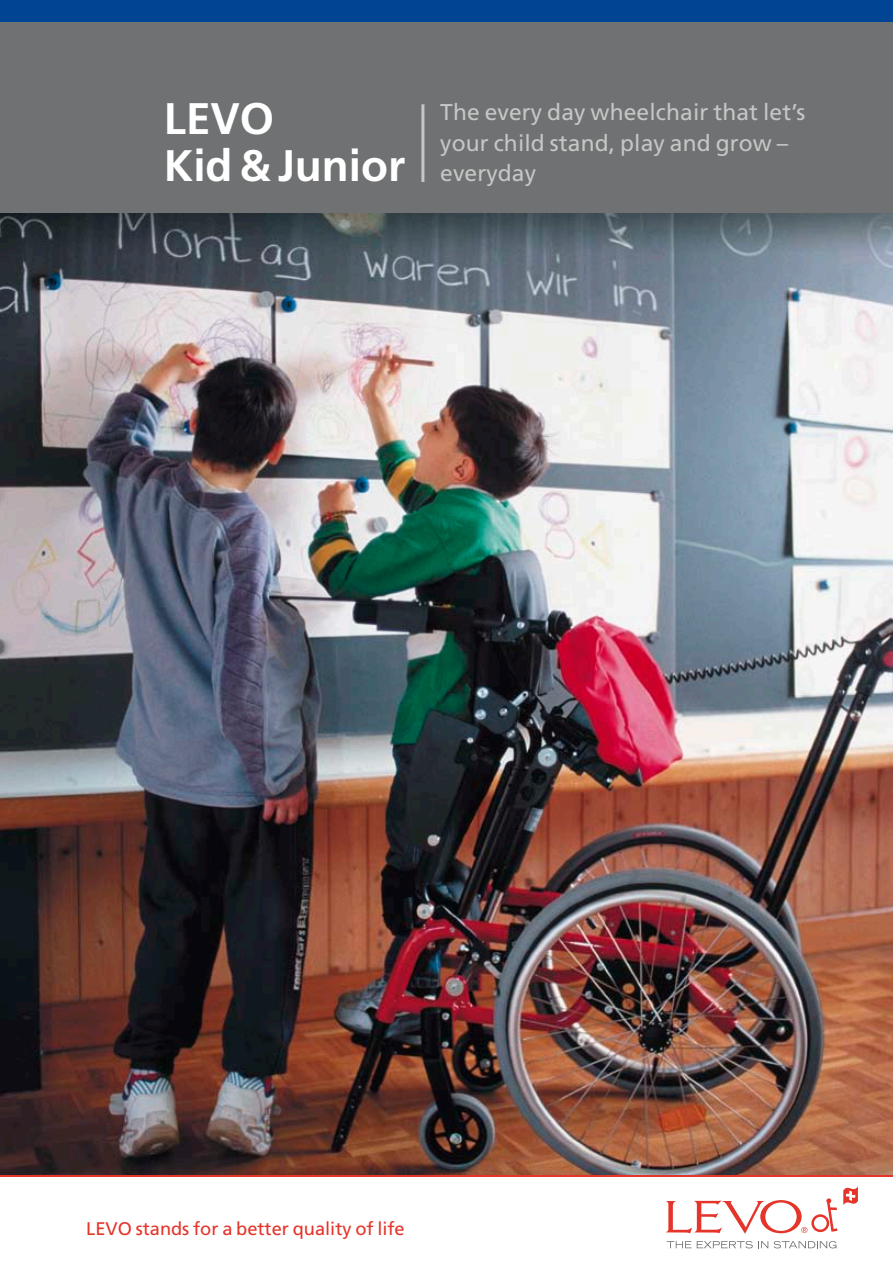
<style>
.page{position:relative;width:893px;height:1263px;background:#fff}
.page>*{position:absolute;margin:0;border:0;box-sizing:border-box;transform-origin:0 0}
.t1{font:700 44.1px/46.5px "Frutiger";color:#fff}
.t2{font:22.8px/30.5px "Frutiger";letter-spacing:.005em;color:#c5c6c6}
.t3{font:18.3px "Frutiger";color:#e4352b}
</style>
<div class="page">
<img style="left:0;top:213px;width:893px;height:962px">
<div style="left:0;top:0;width:893px;height:213px;background:#6f7172"></div>
<svg style="left:843px;top:1186px;width:15px;height:19px"></svg>
<svg style="left:667px;top:1241px;width:169px;height:7px"></svg>
<svg style="left:666px;top:1198px;width:171px;height:36px"></svg>
<hr style="left:0;top:1175px;width:893px;height:2px;background:#e4352b">
<hr style="left:421px;top:104px;width:3px;height:78px;background:#c5c6c6">
<div style="left:0;top:0;width:893px;height:21px;background:#004494"></div>
<h1 class="t1" style="left:164px;top:95px;width:243px">LEVO<br>Kid &amp; Junior</h1>
<p class="t2" style="left:440px;top:97px;width:367px">The every day wheelchair that let’s your child stand, play and grow – everyday</p>
<p class="t3" style="left:86px;top:1218px;width:320px">LEVO stands for a better quality of life</p>
</div>
